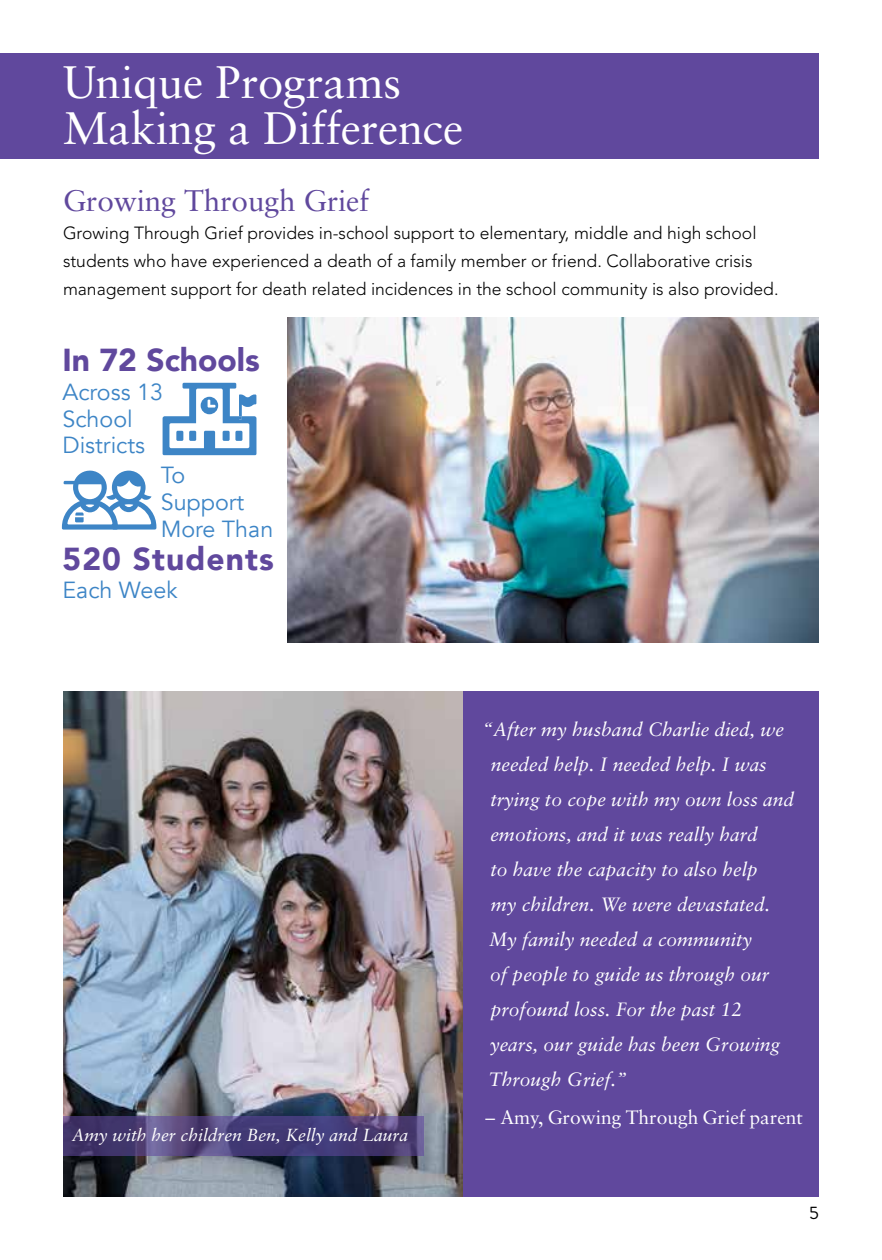
<style>
.page{position:relative;width:882px;height:1260px;background:#fff}
.page>*{position:absolute;margin:0;border:0;box-sizing:border-box;transform-origin:0 0}
.t1{font:45.5px/45.9px "Sabon";letter-spacing:-.005em;color:#fff}
.t2{font:900 31.68px "Avenir";color:#60489d}
.t3{font:900 31.68px "Avenir";letter-spacing:.035em;color:#60489d}
.t4{font:29.75px "Sabon";letter-spacing:-.005em;color:#60489d}
.t5{font:23.28px/26.6px "Avenir";color:#3d85c6}
.t6{font:italic 19.25px/35px "Sabon";color:#fff}
.t7{font:19.25px "Sabon";color:#fff}
.t8{font:300 17.5px/28px "Avenir";color:#000}
.t9{font:italic 17.5px "Sabon";color:#fff}
.t10{font:17.5px "Brandon Text";color:#000}
</style>
<div class="page">
<div style="left:63px;top:692px;width:756px;height:505px;background:#60489d"></div>
<img style="left:63px;top:692px;width:399px;height:505px">
<svg style="left:63px;top:1116px;width:360px;height:40px;background:#4b3f77"></svg>
<div style="left:0;top:53px;width:819px;height:106px;background:#60489d"></div>
<img style="left:287px;top:318px;width:532px;height:324px">
<svg style="left:163px;top:383px;width:93px;height:72px"></svg>
<div style="left:189px;top:431px;width:7px;height:10px;background:#3d85c6"></div>
<div style="left:176px;top:431px;width:7px;height:10px;background:#3d85c6"></div>
<div style="left:235px;top:431px;width:7px;height:10px;background:#3d85c6"></div>
<div style="left:223px;top:431px;width:7px;height:10px;background:#3d85c6"></div>
<svg style="left:62px;top:470px;width:94px;height:60px"></svg>
<h1 class="t1" style="left:63px;top:59px;width:402px">Unique Programs<br>Making a Difference</h1>
<h3 class="t4" style="left:63px;top:183px;width:308px">Growing Through Grief</h3>
<p class="t8" style="left:63px;top:219px;width:717px">Growing Through Grief provides in-school support to elementary, middle and high school students who have experienced a death of a family member or friend. Collaborative crisis management support for death related incidences in the school community is also provided.</p>
<h2 class="t2" style="left:62px;top:333px;width:199px">In 72 Schools</h2>
<p class="t5" style="left:62px;top:379px;width:102px">Across 13<br>School<br>Districts</p>
<p class="t5" style="left:161px;top:463px;width:114px">To<br>Support<br>More Than</p>
<h2 class="t3" style="left:62px;top:532px;width:213px">520 Students</h2>
<p class="t5" style="left:62px;top:577px;width:117px">Each Week</p>
<p class="t9" style="left:72px;top:1125px;width:338px">Amy with her children Ben, Kelly and Laura</p>
<p class="t6" style="left:489px;top:711px;width:307px;text-indent:-6px">“After my husband Charlie died, we needed help. I needed help. I was trying to cope with my own loss and emotions, and it was really hard<br>to have the capacity to also help<br>my children. We were devastated.<br>My family needed a community<br>of people to guide us through our profound loss. For the past 12<br>years, our guide has been Growing<br>Through Grief.”</p>
<p class="t7" style="left:485px;top:1106px;width:319px">– Amy, Growing Through Grief parent</p>
<p class="t10" style="left:809px;top:1201px;width:11px">5</p>
</div>
